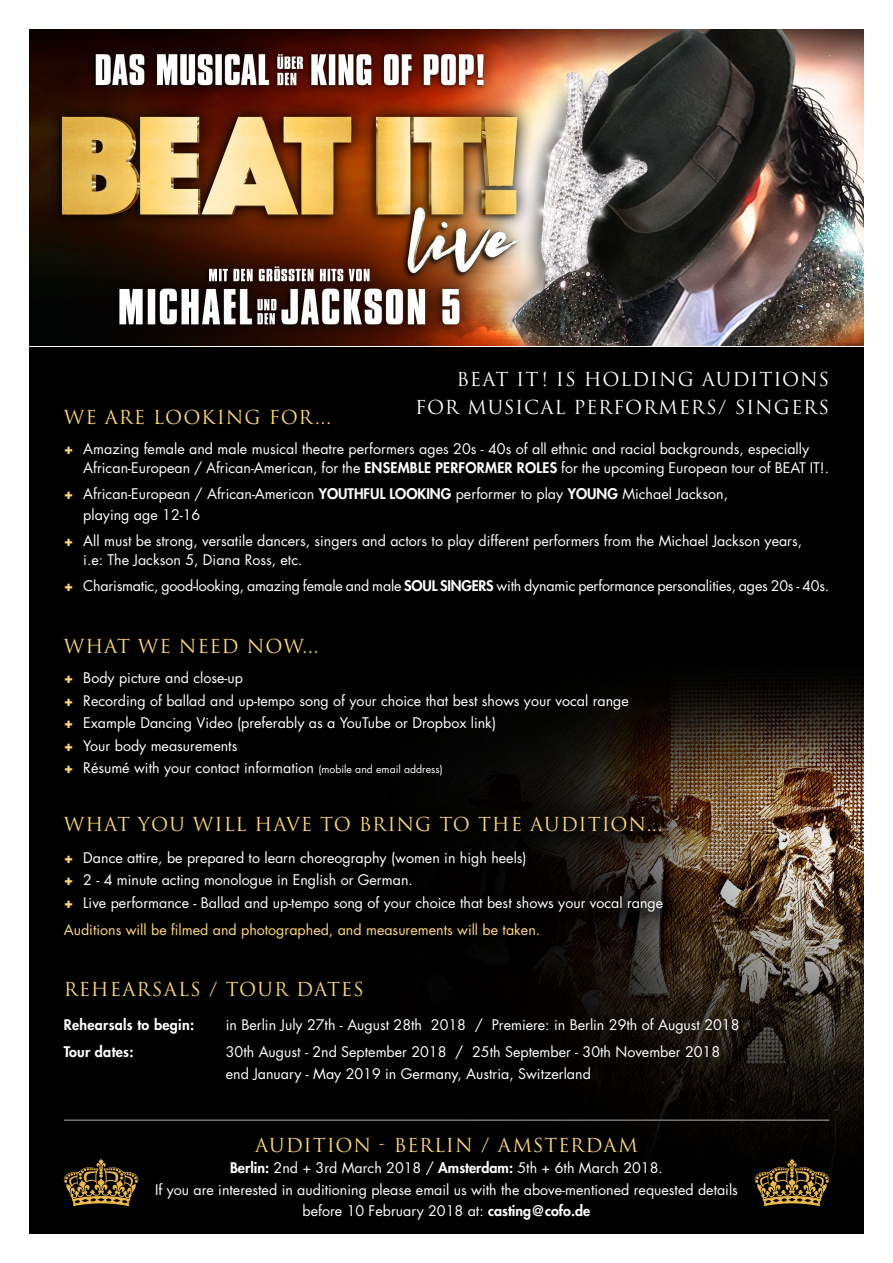
<style>
.page{position:relative;width:893px;height:1263px;background:#fff}
.page>*{position:absolute;margin:0;border:0;box-sizing:border-box;transform-origin:0 0}
.t1{font:18.75px "Trajan Pro 3";letter-spacing:.05em;color:#ffd779}
.t2{font:18.75px/28.2px "Trajan Pro 3";letter-spacing:.05em;color:#fff;text-align:right}
.t3{font:14.25px/22.5px "Futura Std";color:#fff}
.t4{font:14.25px "Futura Std";color:#ffd779}
.t5{font:800 14.25px "Futura Std";letter-spacing:.02em;color:#fff}
.s1{font-weight:700;color:#ffd779}
.s2{font-weight:800}
.s3{font-size:10.5px}
</style>
<div class="page">
<img style="left:30px;top:348px;width:833px;height:885px">
<img style="left:30px;top:30px;width:833px;height:316px">
<svg style="left:755px;top:1159px;width:74px;height:48px"></svg>
<svg style="left:64px;top:1159px;width:74px;height:48px"></svg>
<hr style="left:64px;top:1120px;width:765px;height:1px;background:#b3b2b2">
<div style="left:26px;top:777px;width:674px;height:200px;background:#000;opacity:.75"></div>
<svg style="left:172px;top:923px;width:6px;height:12px"></svg>
<h1 class="t2" style="left:415px;top:366px;width:416px">BEAT IT! IS HOLDING AUDITIONS<br>FOR MUSICAL PERFORMERS/ SINGERS</h1>
<h1 class="t1" style="left:64px;top:404px;width:269px">WE ARE LOOKING FOR...</h1>
<p class="t3" style="left:83px;top:439px;width:747px;line-height:19.5px;text-indent:-19px"><span class="s1">+</span> Amazing female and male musical theatre performers ages 20s - 40s of all ethnic and racial backgrounds, especially<br>African-European / African-American, for the <span class="s2">ENSEMBLE PERFORMER ROLES</span> for the upcoming European tour of BEAT IT!.</p>
<p class="t3" style="left:83px;top:483px;width:646px;line-height:21.3px;text-indent:-19px"><span class="s1">+</span> African-European / African-American <span class="s2">YOUTHFUL LOOKING</span> performer to play <span class="s2">YOUNG</span> Michael Jackson, playing age 12-16</p>
<p class="t3" style="left:83px;top:531px;width:720px;line-height:19.5px;text-indent:-19px"><span class="s1">+</span> All must be strong, versatile dancers, singers and actors to play different performers from the Michael Jackson years, i.e: The Jackson 5, Diana Ross, etc.</p>
<p class="t3" style="left:64px;top:574px;width:767px"><span class="s1">+</span> Charismatic, good-looking, amazing female and male <span class="s2">SOUL SINGERS</span> with dynamic performance personalities, ages 20s - 40s.</p>
<h1 class="t1" style="left:64px;top:633px;width:256px">WHAT WE NEED NOW...</h1>
<p class="t3" style="left:64px;top:667px;width:567px"><span class="s1">+</span> Body picture and close-up<br><span class="s1">+</span> Recording of ballad and up-tempo song of your choice that best shows your vocal range <span class="s1">+</span> Example Dancing Video (preferably as a YouTube or Dropbox link)<br><span class="s1">+</span> Your body measurements<br><span class="s1">+</span> Résumé with your contact information <span class="s3">(mobile and email address)</span></p>
<h1 class="t1" style="left:64px;top:812px;width:600px">WHAT YOU WILL HAVE TO BRING TO THE AUDITION...</h1>
<p class="t3" style="left:64px;top:847px;width:601px"><span class="s1">+</span> Dance attire, be prepared to learn choreography (women in high heels)<br><span class="s1">+</span> 2 - 4 minute acting monologue in English or German.<br><span class="s1">+</span> Live performance - Ballad and up-tempo song of your choice that best shows your vocal range</p>
<p class="t4" style="left:64px;top:921px;width:478px">Auditions will be lmed and photographed, and measurements will be taken.</p>
<h1 class="t1" style="left:64px;top:976px;width:302px">REHEARSALS / TOUR DATES</h1>
<p class="t5" style="left:64px;top:1016px;width:132px">Rehearsals to begin:</p>
<p class="t3" style="left:226px;top:1014px;width:515px">in Berlin July 27th - August 28th 2018 / Premiere: in Berlin 29th of August 2018</p>
<p class="t5" style="left:64px;top:1043px;width:71px">Tour dates:</p>
<p class="t3" style="left:226px;top:1041px;width:496px;line-height:21.3px">30th August - 2nd September 2018 / 25th September - 30th November 2018 end January - May 2019 in Germany, Austria, Switzerland</p>
<h1 class="t1" style="left:255px;top:1132px;width:384px">AUDITION - BERLIN / AMSTERDAM</h1>
<p class="t3" style="left:155px;top:1157px;width:584px;line-height:21.3px;text-align:center"><span class="s2">Berlin:</span> 2nd + 3rd March 2018 / <span class="s2">Amsterdam:</span> 5th + 6th March 2018.<br>If you are interested in auditioning please email us with the above-mentioned requested details before 10 February 2018 at: <span class="s2">casting@cofo.de</span></p>
</div>
